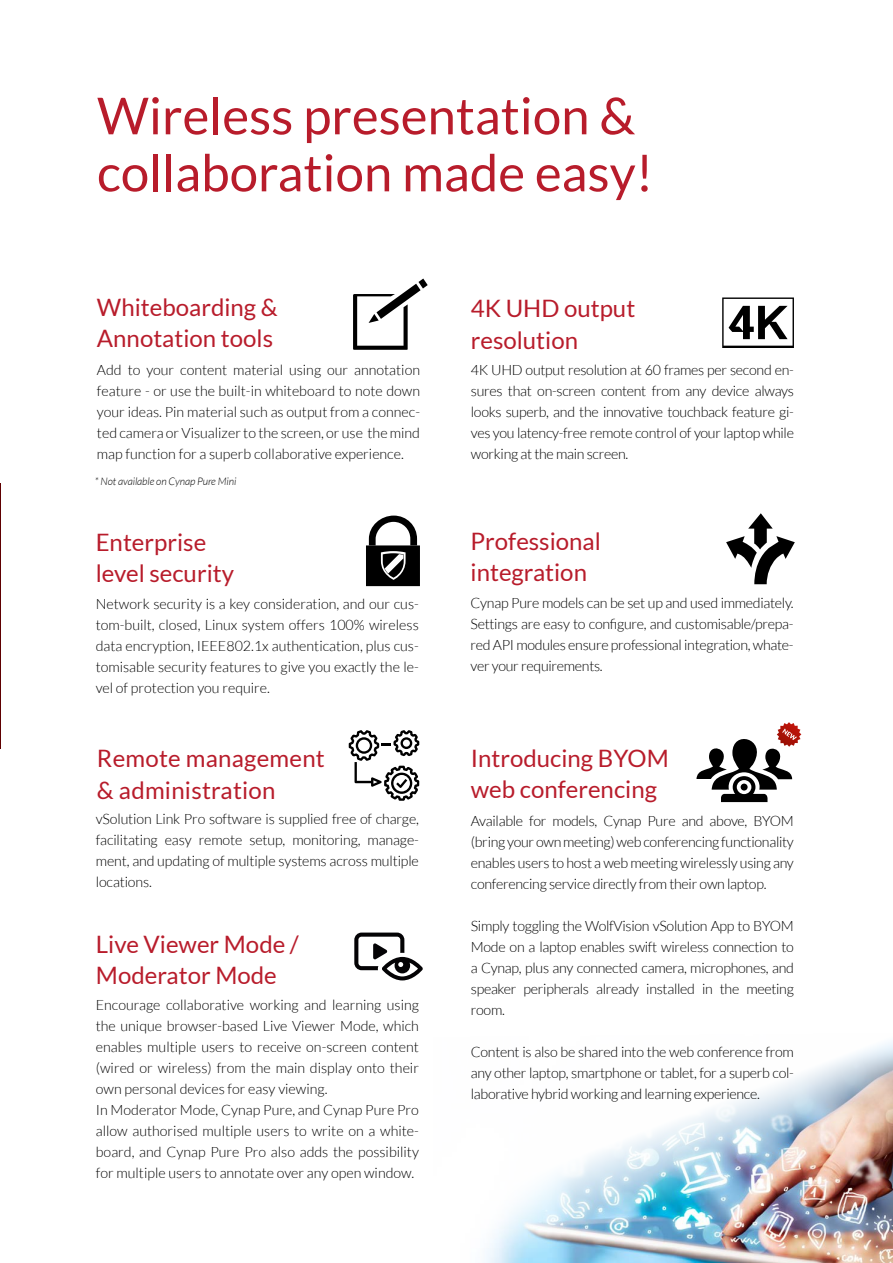
<style>
.page{position:relative;width:893px;height:1263px;background:#fff}
.page>*{position:absolute;margin:0;border:0;box-sizing:border-box;transform-origin:0 0}
.t1{font:51px/57px "Lato";color:#b81c2b}
.t2{font:24px/31.5px "Lato";color:#b81c2b}
.t3{font:300 14.25px/21px "Lato";color:#000;text-align:justify}
.t4{font:italic 300 10.5px "Lato";letter-spacing:-.01em;color:#000}
</style>
<div class="page">
<img style="left:484px;top:1041px;width:409px;height:222px">
<hr style="left:0;top:483px;width:1px;height:265px;background:#b81c2b">
<svg style="left:349px;top:730px;width:70px;height:71px"></svg>
<svg style="left:366px;top:516px;width:54px;height:70px"></svg>
<svg style="left:722px;top:297px;width:72px;height:50px"></svg>
<svg style="left:726px;top:513px;width:69px;height:71px"></svg>
<svg style="left:353px;top:279px;width:75px;height:71px"></svg>
<svg style="left:354px;top:932px;width:69px;height:48px"></svg>
<svg style="left:696px;top:722px;width:105px;height:80px"></svg>
<h1 class="t1" style="left:97px;top:87px;width:558px">Wireless presentation &amp; collaboration made easy!</h1>
<h2 class="t2" style="left:97px;top:291px;width:182px">Whiteboarding &amp;<br>Annotation tools</h2>
<p class="t3" style="left:97px;top:360px;width:325px">Add to your content material using our annotation feature - or use the built-in whiteboard to note down your ideas. Pin material such as output from a connec&shy;ted camera or Visualizer to the screen, or use the mind map function for a superb collaborative experience.</p>
<p class="t4" style="left:95px;top:475px;width:143px">* Not available on Cynap Pure Mini</p>
<h2 class="t2" style="left:96px;top:526px;width:140px">Enterprise level security</h2>
<p class="t3" style="left:96px;top:594px;width:325px">Network security is a key consideration, and our cus&shy;tom-built, closed, Linux system offers 100% wireless data encryption, IEEE802.1x authentication, plus cus&shy;tomisable security features to give you exactly the le&shy;vel of protection you require.</p>
<h2 class="t2" style="left:471px;top:293px;width:166px">4K UHD output resolution</h2>
<p class="t3" style="left:471px;top:359px;width:325px">4K UHD output resolution at 60 frames per second en&shy;sures that on-screen content from any device always looks superb, and the innovative touchback feature gi&shy;ves you latency-free remote control of your laptop while working at the main screen.</p>
<h2 class="t2" style="left:471px;top:525px;width:132px">Professional integration</h2>
<p class="t3" style="left:471px;top:593px;width:325px">Cynap Pure models can be set up and used immediately.<br>Settings are easy to configure, and customisable/prepa&shy;red API modules ensure professional integration, whate&shy;ver your requirements.</p>
<h2 class="t2" style="left:97px;top:743px;width:229px">Remote management &amp; administration</h2>
<h2 class="t2" style="left:471px;top:742px;width:199px">Introducing BYOM web conferencing</h2>
<p class="t3" style="left:471px;top:810px;width:325px">Available for models, Cynap Pure and above, BYOM (bring your own meeting) web conferencing functionality enables users to host a web meeting wirelessly using any conferencing service directly from their own laptop.</p>
<p class="t3" style="left:471px;top:915px;width:325px">Simply toggling the WolfVision vSolution App to BYOM Mode on a laptop enables swift wireless connection to a Cynap, plus any connected camera, microphones, and speaker peripherals already installed in the meeting room.</p>
<p class="t3" style="left:471px;top:1041px;width:325px">Content is also be shared into the web conference from any other laptop, smartphone or tablet, for a superb col&shy;laborative hybrid working and learning experience.</p>
<p class="t3" style="left:96px;top:809px;width:325px">vSolution Link Pro software is supplied free of charge, facilitating easy remote setup, monitoring, manage&shy;ment, and updating of multiple systems across multiple locations.</p>
<h2 class="t2" style="left:96px;top:928px;width:204px">Live Viewer Mode /<br>Moderator Mode</h2>
<p class="t3" style="left:96px;top:994px;width:325px;text-align:left">Encourage collaborative working and learning using the unique browser-based Live Viewer Mode, which enables multiple users to receive on-screen content (wired or wireless) from the main display onto their own personal devices for easy viewing.<br>In Moderator Mode, Cynap Pure, and Cynap Pure Pro allow authorised multiple users to write on a white&shy;board, and Cynap Pure Pro also adds the possibility for multiple users to annotate over any open window.</p>
</div>
